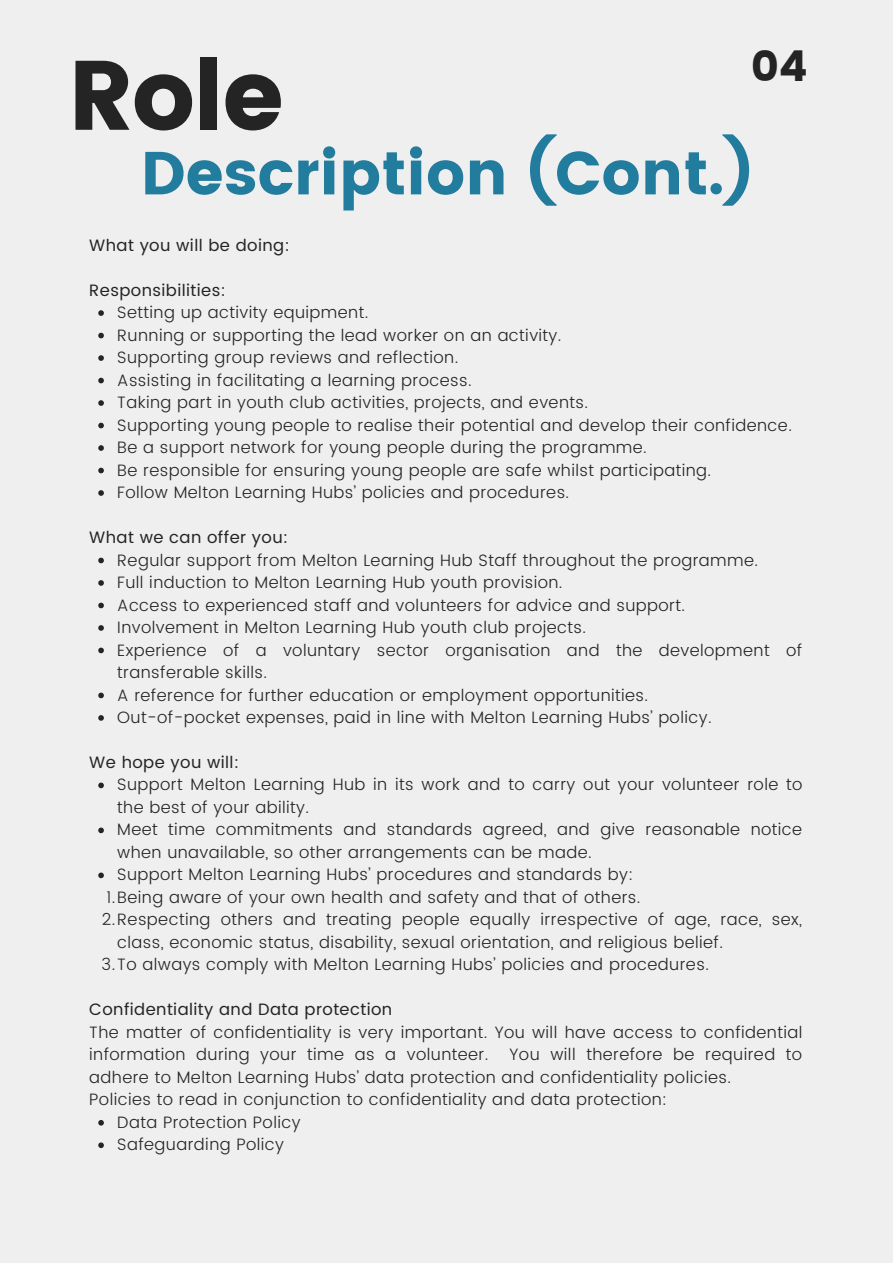
<style>
.page{position:relative;width:893px;height:1264px;background:#fff}
.page>*{position:absolute;margin:0;border:0;box-sizing:border-box;transform-origin:0 0}
.t1{font:98.25px "Poppins";color:#242424}
.t2{font:60.6px "Poppins";color:#227c9d}
.t3{font:42.6px "Poppins";color:#242424}
.t4{font:300 16.5px/22.5px "Poppins";letter-spacing:.025em;color:#242424}
.t5{font:16.5px "Poppins";letter-spacing:.025em;color:#242424}
</style>
<div class="page">
<div style="left:0;top:0;width:892px;height:1262px;background:#efefef"></div>
<svg style="left:98px;top:310px;width:6px;height:6px"></svg>
<svg style="left:98px;top:333px;width:6px;height:5px"></svg>
<svg style="left:98px;top:355px;width:6px;height:6px"></svg>
<svg style="left:98px;top:378px;width:6px;height:5px"></svg>
<svg style="left:98px;top:400px;width:6px;height:6px"></svg>
<svg style="left:98px;top:423px;width:6px;height:5px"></svg>
<svg style="left:98px;top:445px;width:6px;height:6px"></svg>
<svg style="left:98px;top:467px;width:6px;height:6px"></svg>
<svg style="left:98px;top:490px;width:6px;height:6px"></svg>
<svg style="left:98px;top:557px;width:6px;height:6px"></svg>
<svg style="left:98px;top:580px;width:6px;height:6px"></svg>
<svg style="left:98px;top:602px;width:6px;height:6px"></svg>
<svg style="left:98px;top:625px;width:6px;height:5px"></svg>
<svg style="left:98px;top:647px;width:6px;height:6px"></svg>
<svg style="left:98px;top:692px;width:6px;height:6px"></svg>
<svg style="left:98px;top:715px;width:6px;height:5px"></svg>
<svg style="left:98px;top:782px;width:6px;height:6px"></svg>
<svg style="left:98px;top:827px;width:6px;height:6px"></svg>
<svg style="left:98px;top:872px;width:6px;height:6px"></svg>
<svg style="left:98px;top:1120px;width:6px;height:5px"></svg>
<svg style="left:98px;top:1142px;width:6px;height:6px"></svg>
<p class="t1" style="left:68px;top:38px;width:218px">Role</p>
<p class="t3" style="left:751px;top:42px;width:58px">04</p>
<p class="t2" style="left:141px;top:138px;width:614px">Description (Cont.)</p>
<p class="t5" style="left:89px;top:235px;width:202px">What you will be doing:</p>
<p class="t5" style="left:89px;top:280px;width:138px">Responsibilities:</p>
<p class="t4" style="left:117px;top:301px;width:252px">Setting up activity equipment.</p>
<p class="t4" style="left:117px;top:324px;width:445px">Running or supporting the lead worker on an activity.</p>
<p class="t4" style="left:117px;top:346px;width:342px">Supporting group reviews and reflection.</p>
<p class="t4" style="left:117px;top:368px;width:356px">Assisting in facilitating a learning process.</p>
<p class="t4" style="left:117px;top:391px;width:472px">Taking part in youth club activities, projects, and events.</p>
<p class="t4" style="left:117px;top:413px;width:676px">Supporting young people to realise their potential and develop their confidence.</p>
<p class="t4" style="left:117px;top:436px;width:531px">Be a support network for young people during the programme.</p>
<p class="t4" style="left:117px;top:458px;width:595px">Be responsible for ensuring young people are safe whilst participating.</p>
<p class="t4" style="left:117px;top:481px;width:453px">Follow Melton Learning Hubs’ policies and procedures.</p>
<p class="t5" style="left:89px;top:527px;width:200px">What we can offer you:</p>
<p class="t4" style="left:117px;top:548px;width:642px">Regular support from Melton Learning Hub Staff throughout the programme.</p>
<p class="t4" style="left:117px;top:571px;width:446px">Full induction to Melton Learning Hub youth provision.</p>
<p class="t4" style="left:117px;top:593px;width:569px">Access to experienced staff and volunteers for advice and support.</p>
<p class="t4" style="left:117px;top:616px;width:470px">Involvement in Melton Learning Hub youth club projects.</p>
<p class="t4" style="left:117px;top:638px;width:686px">Experience of a voluntary sector organisation and the development of transferable skills.</p>
<p class="t4" style="left:117px;top:683px;width:532px">A reference for further education or employment opportunities.</p>
<p class="t4" style="left:117px;top:706px;width:595px">Out-of-pocket expenses, paid in line with Melton Learning Hubs’ policy.</p>
<p class="t5" style="left:89px;top:752px;width:151px">We hope you will:</p>
<p class="t4" style="left:117px;top:773px;width:686px">Support Melton Learning Hub in its work and to carry out your volunteer role to the best of your ability.</p>
<p class="t4" style="left:117px;top:818px;width:686px">Meet time commitments and standards agreed, and give reasonable notice when unavailable, so other arrangements can be made.</p>
<p class="t4" style="left:117px;top:863px;width:517px">Support Melton Learning Hubs’ procedures and standards by:</p>
<p class="t4" style="left:106px;top:886px;width:535px">1.Being aware of your own health and safety and that of others.</p>
<p class="t4" style="left:117px;top:908px;width:686px;text-indent:-16px">2.Respecting others and treating people equally irrespective of age, race, sex, class, economic status, disability, sexual orientation, and religious belief.</p>
<p class="t4" style="left:102px;top:953px;width:608px">3.To always comply with Melton Learning Hubs’ policies and procedures.</p>
<p class="t5" style="left:89px;top:1000px;width:304px">Confidentiality and Data protection</p>
<p class="t4" style="left:89px;top:1020px;width:714px">The matter of confidentiality is very important. You will have access to confidential information during your time as a volunteer.</p>
<p class="t4" style="left:89px;top:1043px;width:714px;text-indent:420px">You will therefore be required to adhere to Melton Learning Hubs’ data protection and confidentiality policies.</p>
<p class="t4" style="left:89px;top:1088px;width:579px">Policies to read in conjunction to confidentiality and data protection:</p>
<p class="t4" style="left:117px;top:1110px;width:185px">Data Protection Policy</p>
<p class="t4" style="left:117px;top:1133px;width:168px">Safeguarding Policy</p>
</div>
